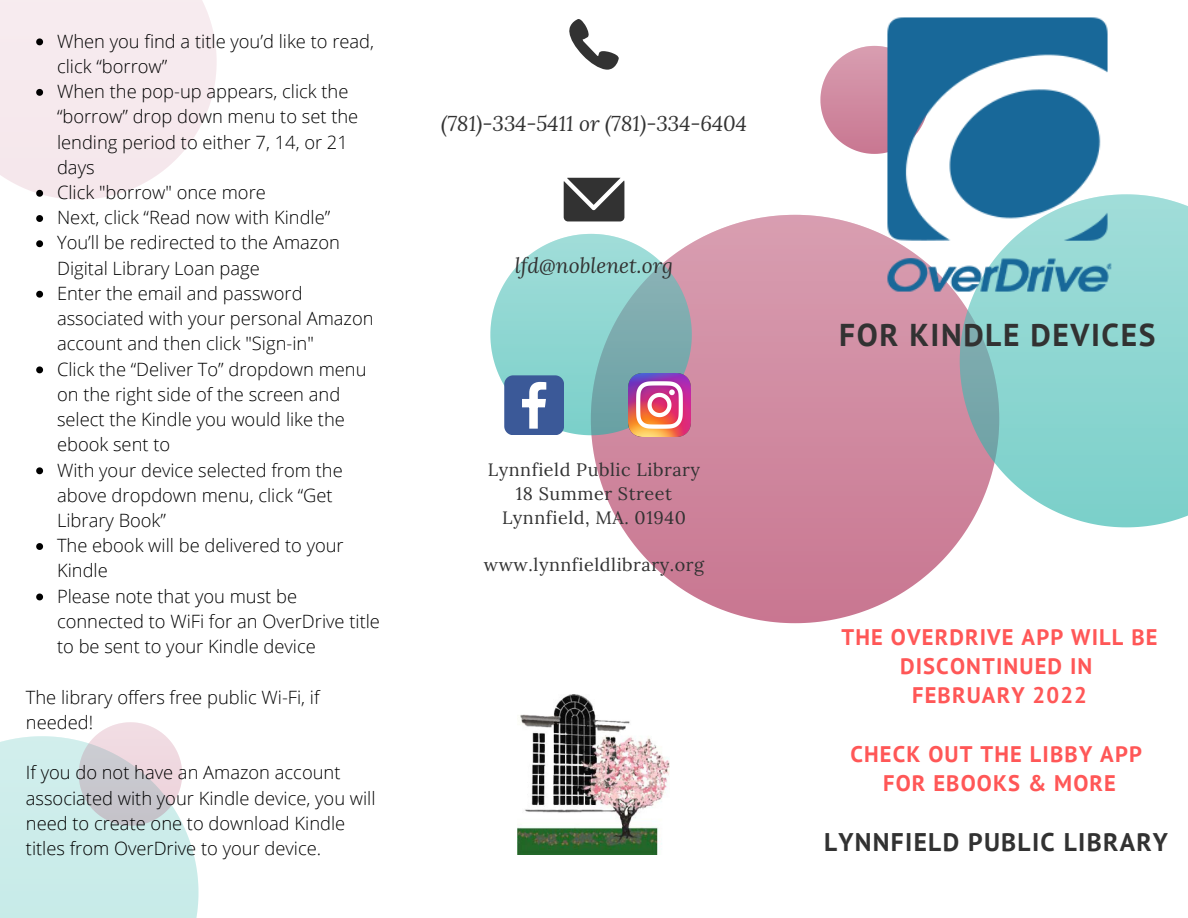
<style>
.page{position:relative;width:1188px;height:918px;background:#fff}
.page>*{position:absolute;margin:0;border:0;box-sizing:border-box;transform-origin:0 0}
.t1{font:700 31.5px "PT Sans";letter-spacing:.05em;color:#323232}
.t2{font:700 25.5px "PT Sans";letter-spacing:.05em;color:#323232}
.t3{font:700 22.5px/29.2px "PT Sans";letter-spacing:.05em;color:#ff5757;text-align:center}
.t4{font:italic 21px "Lora";color:#323232}
.t5{font:300 18.3px/25.2px "Open Sans";color:#000}
.t6{font:18px "Lora";letter-spacing:.03em;color:#323232}
</style>
<div class="page">
<svg style="left:591px;top:215px;width:378px;height:408px;background:#d698ac"></svg>
<svg style="left:960px;top:204px;width:228px;height:323px;background:#93cfcc"></svg>
<svg style="left:569px;top:19px;width:50px;height:51px"></svg>
<svg style="left:0;top:722px;width:198px;height:196px;background:#d3e7e7"></svg>
<img style="left:518px;top:694px;width:152px;height:160px">
<svg style="left:490px;top:234px;width:202px;height:201px;background:#9bbdc4"></svg>
<svg style="left:564px;top:178px;width:60px;height:43px;background:#4e4e4e"></svg>
<img style="left:812px;top:17px;width:370px;height:317px">
<svg style="left:0;top:0;width:217px;height:200px;background:#f6ebee"></svg>
<svg style="left:36px;top:215px;width:7px;height:7px"></svg>
<svg style="left:36px;top:240px;width:7px;height:7px"></svg>
<svg style="left:36px;top:291px;width:7px;height:7px"></svg>
<svg style="left:36px;top:366px;width:7px;height:7px"></svg>
<svg style="left:36px;top:467px;width:7px;height:7px"></svg>
<svg style="left:36px;top:543px;width:7px;height:7px"></svg>
<svg style="left:36px;top:594px;width:7px;height:6px"></svg>
<p class="t5" style="left:57px;top:28px;width:319px">When you find a title you’d like to read, click “borrow”</p>
<p class="t5" style="left:57px;top:78px;width:303px">When the pop-up appears, click the “borrow” drop down menu to set the lending period to either 7, 14, or 21 days</p>
<p class="t5" style="left:57px;top:179px;width:210px">Click "borrow" once more</p>
<p class="t5" style="left:57px;top:205px;width:275px">Next, click “Read now with Kindle”</p>
<p class="t5" style="left:57px;top:230px;width:284px">You’ll be redirected to the Amazon<br>Digital Library Loan page</p>
<p class="t5" style="left:57px;top:280px;width:318px">Enter the email and password associated with your personal Amazon account and then click "Sign-in"</p>
<p class="t5" style="left:57px;top:356px;width:311px">Click the “Deliver To” dropdown menu on the right side of the screen and select the Kindle you would like the ebook sent to</p>
<p class="t5" style="left:57px;top:457px;width:287px">With your device selected from the above dropdown menu, click “Get<br>Library Book”</p>
<p class="t5" style="left:57px;top:533px;width:288px">The ebook will be delivered to your<br>Kindle</p>
<p class="t5" style="left:57px;top:583px;width:324px">Please note that you must be connected to WiFi for an OverDrive title to be sent to your Kindle device</p>
<p class="t5" style="left:26px;top:684px;width:295px">The library offers free public Wi-Fi, if needed!</p>
<p class="t5" style="left:26px;top:760px;width:351px">If you do not have an Amazon account associated with your Kindle device, you will need to create one to download Kindle titles from OverDrive to your device.</p>
<p class="t4" style="left:441px;top:110px;width:307px">(781)-334-5411 or (781)-334-6404</p>
<p class="t4" style="left:515px;top:251px;width:160px">lfd@noblenet.org</p>
<p class="t6" style="left:488px;top:458px;width:214px">Lynnfield Public Library</p>
<p class="t6" style="left:516px;top:482px;width:158px">18 Summer Street</p>
<p class="t6" style="left:502px;top:506px;width:185px">Lynnfield, MA. 01940</p>
<p class="t6" style="left:484px;top:553px;width:222px">www.lynnfieldlibrary.org</p>
<p class="t1" style="left:839px;top:314px;width:318px">FOR KINDLE DEVICES</p>
<p class="t3" style="left:842px;top:622px;width:317px">THE OVERDRIVE APP WILL BE<br>DISCONTINUED IN</p>
<p class="t3" style="left:912px;top:680px;width:176px">FEBRUARY 2022</p>
<p class="t3" style="left:851px;top:739px;width:293px">CHECK OUT THE LIBBY APP</p>
<p class="t3" style="left:883px;top:768px;width:234px">FOR EBOOKS &amp; MORE</p>
<p class="t2" style="left:824px;top:825px;width:345px">LYNNFIELD PUBLIC LIBRARY</p>
</div>
